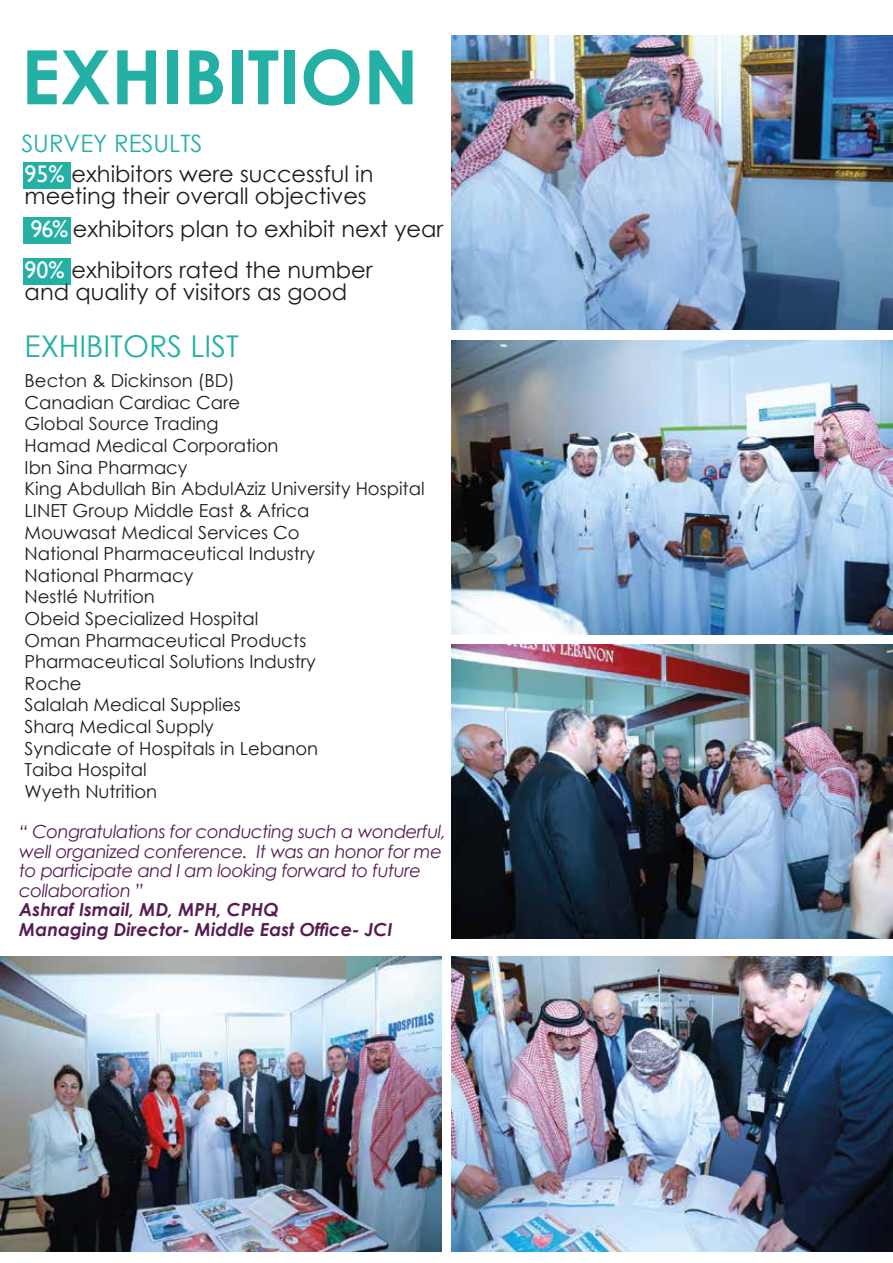
<style>
.page{position:relative;width:893px;height:1263px;background:#fff}
.page>*{position:absolute;margin:0;border:0;box-sizing:border-box;transform-origin:0 0}
.t1{font:700 75px "Century Gothic";color:#24b0a5}
.t2{font:30px "Century Gothic";color:#24b0a5}
.t3{font:24px "Century Gothic";color:#24b0a5}
.t4{font:22.5px/22.5px "Century Gothic";color:#1d1d1b}
.t5{font:18px/21.6px "Century Gothic";color:#1d1d1b}
.t6{font:italic 18px/19.5px "Century Gothic";letter-spacing:-.025em;color:#571c51}
.t7{font:italic 700 18px/19.5px "Century Gothic";color:#571c51}
.s1{font-family:"Gill Sans";font-size:24px;color:#fff}
</style>
<div class="page">
<img style="left:451px;top:957px;width:442px;height:294px">
<img style="left:0;top:957px;width:442px;height:294px">
<img style="left:451px;top:644px;width:442px;height:295px">
<img style="left:451px;top:340px;width:442px;height:295px">
<img style="left:451px;top:35px;width:442px;height:295px">
<div style="left:23px;top:162px;width:47px;height:27px;background:#24b0a5"></div>
<div style="left:23px;top:258px;width:47px;height:27px;background:#24b0a5"></div>
<div style="left:23px;top:217px;width:47px;height:27px;background:#24b0a5"></div>
<h1 class="t1" style="left:21px;top:20px;width:399px">EXHIBITION</h1>
<h3 class="t3" style="left:21px;top:126px;width:183px">SURVEY RESULTS</h3>
<p class="t4" style="left:25px;top:162px;width:350px"><span class="s1">95%</span> exhibitors were successful in meeting their overall objectives</p>
<p class="t4" style="left:31px;top:217px;width:414px"><span class="s1">96%</span> exhibitors plan to exhibit next year</p>
<p class="t4" style="left:25px;top:258px;width:349px"><span class="s1">90%</span> exhibitors rated the number and quality of visitors as good</p>
<h2 class="t2" style="left:25px;top:325px;width:216px">EXHIBITORS LIST</h2>
<p class="t5" style="left:25px;top:370px;width:401px">Becton &amp; Dickinson (BD)<br>Canadian Cardiac Care<br>Global Source Trading<br>Hamad Medical Corporation<br>Ibn Sina Pharmacy<br>King Abdullah Bin AbdulAziz University Hospital<br>LINET Group Middle East &amp; Africa<br>Mouwasat Medical Services Co<br>National Pharmaceutical Industry<br>National Pharmacy<br>Nestlé Nutrition<br>Obeid Specialized Hospital<br>Oman Pharmaceutical Products<br>Pharmaceutical Solutions Industry<br>Roche<br>Salalah Medical Supplies<br>Sharq Medical Supply<br>Syndicate of Hospitals in Lebanon<br>Taiba Hospital<br>Wyeth Nutrition</p>
<p class="t6" style="left:19px;top:822px;width:428px">“ Congratulations for conducting such a wonderful, well organized conference. It was an honor for me to participate and I am looking forward to future collaboration ”</p>
<p class="t7" style="left:19px;top:899px;width:375px">Ashraf Ismail, MD, MPH, CPHQ<br>Managing Director- Middle East Office- JCI</p>
</div>
